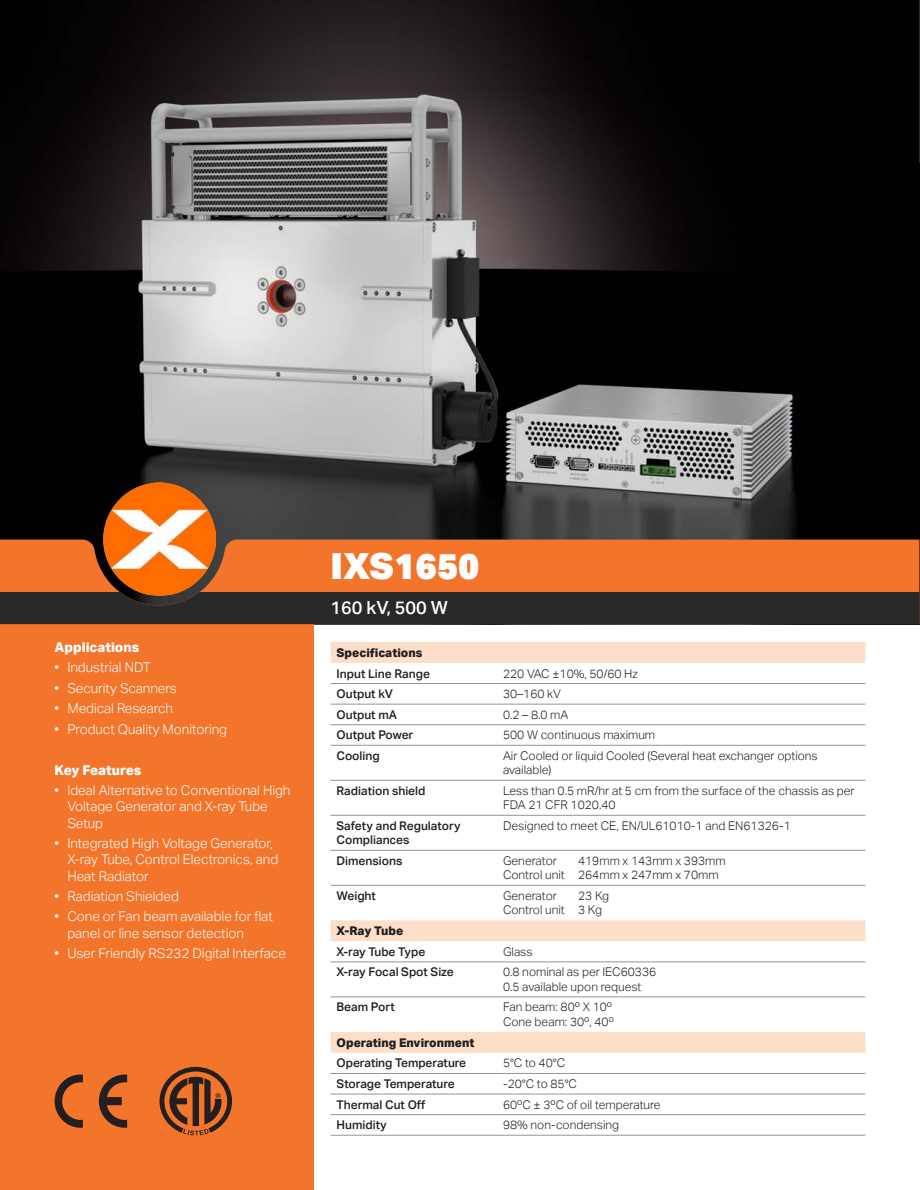
<style>
.page{position:relative;width:920px;height:1190px;background:#fff}
.page>*{position:absolute;margin:0;border:0;box-sizing:border-box;transform-origin:0 0}
.t1{font:900 36px "Aktiv Grotesk";color:#fff}
.t2{font:500 18px "Aktiv Grotesk";color:#fff}
.t3{font:300 13.5px/16.2px "Aktiv Grotesk";color:#fff}
.t4{font:800 13.5px "Aktiv Grotesk";color:#fff}
.t5{font:300 12px/14.4px "Aktiv Grotesk";color:#231f20}
.t6{font:500 12px/14.4px "Aktiv Grotesk";color:#231f20}
.t7{font:800 12px "Aktiv Grotesk";color:#231f20}
</style>
<div class="page">
<img style="left:0;top:0;width:919px;height:539px">
<div style="left:0;top:624px;width:313px;height:565px;background:#f3752c"></div>
<svg style="left:55px;top:1074px;width:28px;height:53px"></svg>
<svg style="left:99px;top:1074px;width:28px;height:53px"></svg>
<svg style="left:159px;top:1066px;width:73px;height:69px"></svg>
<div style="left:0;top:539px;width:919px;height:53px;background:#f3752c"></div>
<div style="left:0;top:592px;width:919px;height:32px;background:#282928"></div>
<svg style="left:330px;top:642px;width:535px;height:410px"></svg>
<hr style="left:330px;top:1134px;width:167px;height:1px;background:#939598">
<hr style="left:497px;top:1134px;width:368px;height:1px;background:#939598">
<hr style="left:330px;top:683px;width:167px;height:1px;background:#939598">
<hr style="left:497px;top:683px;width:368px;height:1px;background:#939598">
<hr style="left:330px;top:703px;width:167px;height:1px;background:#939598">
<hr style="left:497px;top:703px;width:368px;height:1px;background:#939598">
<hr style="left:330px;top:724px;width:167px;height:1px;background:#939598">
<hr style="left:497px;top:724px;width:368px;height:1px;background:#939598">
<hr style="left:330px;top:744px;width:167px;height:1px;background:#939598">
<hr style="left:497px;top:744px;width:368px;height:1px;background:#939598">
<hr style="left:330px;top:779px;width:167px;height:1px;background:#939598">
<hr style="left:497px;top:779px;width:368px;height:1px;background:#939598">
<hr style="left:330px;top:814px;width:167px;height:1px;background:#939598">
<hr style="left:497px;top:814px;width:368px;height:1px;background:#939598">
<hr style="left:330px;top:849px;width:167px;height:1px;background:#939598">
<hr style="left:497px;top:849px;width:368px;height:1px;background:#939598">
<hr style="left:330px;top:884px;width:167px;height:1px;background:#939598">
<hr style="left:497px;top:884px;width:368px;height:1px;background:#939598">
<hr style="left:330px;top:961px;width:167px;height:1px;background:#939598">
<hr style="left:497px;top:961px;width:368px;height:1px;background:#939598">
<hr style="left:330px;top:996px;width:167px;height:1px;background:#939598">
<hr style="left:497px;top:996px;width:368px;height:1px;background:#939598">
<hr style="left:330px;top:1072px;width:167px;height:1px;background:#939598">
<hr style="left:497px;top:1072px;width:368px;height:1px;background:#939598">
<hr style="left:330px;top:1093px;width:167px;height:1px;background:#939598">
<hr style="left:497px;top:1093px;width:368px;height:1px;background:#939598">
<hr style="left:330px;top:1114px;width:167px;height:1px;background:#939598">
<hr style="left:497px;top:1114px;width:368px;height:1px;background:#939598">
<img style="left:103px;top:483px;width:113px;height:112px">
<hr style="left:919px;top:0;width:1px;height:163px;background:#282928">
<p class="t4" style="left:55px;top:639px;width:86px">Applications</p>
<p class="t3" style="left:55px;top:659px;width:98px">• Industrial NDT</p>
<p class="t3" style="left:55px;top:680px;width:124px">• Security Scanners</p>
<p class="t3" style="left:55px;top:700px;width:120px">• Medical Research</p>
<p class="t3" style="left:55px;top:720px;width:174px">• Product Quality Monitoring</p>
<p class="t4" style="left:55px;top:762px;width:88px">Key Features</p>
<p class="t3" style="left:67px;top:782px;width:224px;text-indent:-13px">• Ideal Alternative to Conventional High<br>Voltage Generator and X-ray Tube<br>Setup</p>
<p class="t3" style="left:67px;top:835px;width:212px;text-indent:-13px">• Integrated High Voltage Generator,<br>X-ray Tube, Control Electronics, and<br>Heat Radiator</p>
<p class="t3" style="left:55px;top:888px;width:126px">• Radiation Shielded</p>
<p class="t3" style="left:67px;top:908px;width:207px;text-indent:-13px">• Cone or Fan beam available for flat panel or line sensor detection</p>
<p class="t3" style="left:55px;top:945px;width:233px">• User Friendly RS232 Digital Interface</p>
<h1 class="t1" style="left:330px;top:542px;width:150px">IXS1650</h1>
<h2 class="t2" style="left:330px;top:597px;width:119px">160 kV, 500 W</h2>
<p class="t7" style="left:336px;top:645px;width:87px">Specifications</p>
<p class="t6" style="left:336px;top:666px;width:95px">Input Line Range</p>
<p class="t5" style="left:503px;top:666px;width:136px">220 VAC ±10%, 50/60 Hz</p>
<p class="t6" style="left:336px;top:686px;width:58px">Output kV</p>
<p class="t5" style="left:503px;top:686px;width:59px">30–160 kV</p>
<p class="t6" style="left:336px;top:707px;width:62px">Output mA</p>
<p class="t5" style="left:503px;top:707px;width:67px">0.2 – 8.0 mA</p>
<p class="t6" style="left:336px;top:727px;width:78px">Output Power</p>
<p class="t5" style="left:503px;top:727px;width:154px">500 W continuous maximum</p>
<p class="t6" style="left:336px;top:748px;width:45px">Cooling</p>
<p class="t5" style="left:503px;top:748px;width:316px">Air Cooled or liquid Cooled (Several heat exchanger options available)</p>
<p class="t6" style="left:336px;top:783px;width:90px">Radiation shield</p>
<p class="t5" style="left:503px;top:783px;width:353px">Less than 0.5 mR/hr at 5 cm from the surface of the chassis as per<br>FDA 21 CFR 1020.40</p>
<p class="t6" style="left:336px;top:818px;width:125px">Safety and Regulatory<br>Compliances</p>
<p class="t5" style="left:503px;top:818px;width:289px">Designed to meet CE, EN/UL61010-1 and EN61326-1</p>
<p class="t6" style="left:336px;top:853px;width:67px">Dimensions</p>
<p class="t5" style="left:503px;top:853px;width:55px">Generator</p>
<p class="t5" style="left:503px;top:853px;width:224px;text-indent:75px">419mm x 143mm x 393mm<br>Control unit 264mm x 247mm x 70mm</p>
<p class="t6" style="left:336px;top:888px;width:41px">Weight</p>
<p class="t5" style="left:503px;top:888px;width:55px">Generator</p>
<p class="t5" style="left:503px;top:888px;width:108px;text-indent:75px">23 Kg<br>Control unit 3 Kg</p>
<p class="t7" style="left:336px;top:923px;width:68px">X-Ray Tube</p>
<p class="t6" style="left:336px;top:944px;width:90px">X-ray Tube Type</p>
<p class="t5" style="left:503px;top:944px;width:31px">Glass</p>
<p class="t6" style="left:336px;top:964px;width:119px">X-ray Focal Spot Size</p>
<p class="t5" style="left:503px;top:964px;width:155px">0.8 nominal as per IEC60336<br>0.5 available upon request</p>
<p class="t6" style="left:336px;top:999px;width:60px">Beam Port</p>
<p class="t5" style="left:503px;top:999px;width:112px">Fan beam: 80º X 10º<br>Cone beam: 30º, 40º</p>
<p class="t7" style="left:336px;top:1035px;width:139px">Operating Environment</p>
<p class="t6" style="left:336px;top:1055px;width:131px">Operating Temperature</p>
<p class="t5" style="left:503px;top:1055px;width:64px">5°C to 40°C</p>
<p class="t6" style="left:336px;top:1076px;width:120px">Storage Temperature</p>
<p class="t5" style="left:503px;top:1076px;width:75px">-20°C to 85°C</p>
<p class="t6" style="left:336px;top:1096px;width:90px">Thermal Cut Off</p>
<p class="t5" style="left:503px;top:1096px;width:159px">60ºC ± 3ºC of oil temperature</p>
<p class="t6" style="left:336px;top:1117px;width:52px">Humidity</p>
<p class="t5" style="left:503px;top:1117px;width:118px">98% non-condensing</p>
</div>
